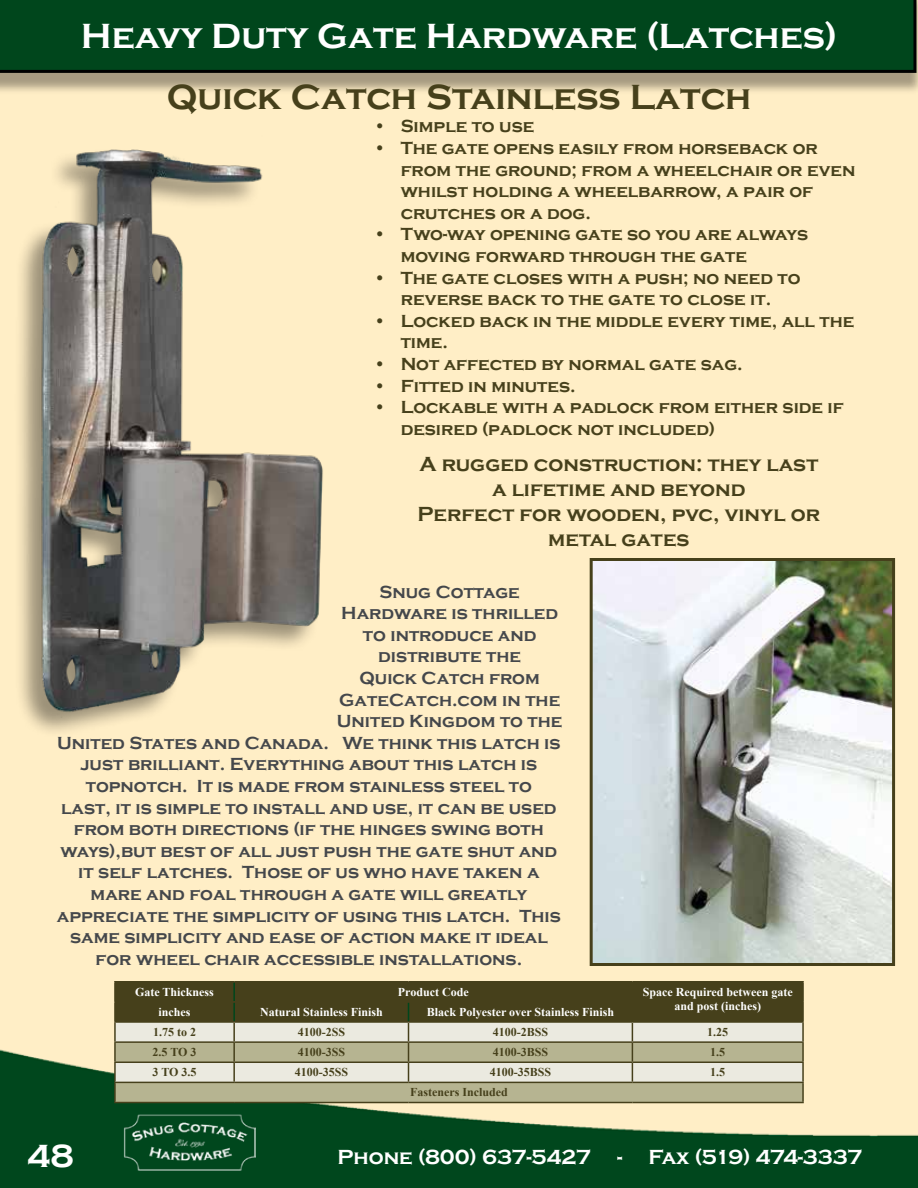
<style>
.page{position:relative;width:918px;height:1188px;background:#fff}
.page>*{position:absolute;margin:0;border:0;box-sizing:border-box;transform-origin:0 0}
.t1{font:700 36px "Copperplate Gothic";color:#fff}
.t2{font:700 36px "Copperplate Gothic";color:#46401b}
.t3{font:700 33px "Copperplate Gothic";color:#fff}
.t4{font:700 21px/25.2px "Copperplate Gothic";color:#46401b;text-align:center}
.t5{font:700 21px "Copperplate Gothic";color:#fff}
.t6{font:700 18px "Copperplate Gothic";color:#44474b}
.t7{font:700 18px/21.6px "Copperplate Gothic";color:#46401b}
.t8{font:700 12px/14.4px "Times New Roman";color:#fff;text-align:center}
.t9{font:700 12px "Times New Roman";color:#46401b}
</style>
<div class="page">
<img style="left:0;top:94px;width:918px;height:1094px">
<div style="left:0;top:0;width:918px;height:94px;background:#000;opacity:.35"></div>
<div style="left:0;top:0;width:916px;height:73px;background:#00461c"></div>
<img style="left:594px;top:562px;width:297px;height:400px">
<div style="left:590px;top:558px;width:305px;height:408px;border:3px solid #46401b"></div>
<div style="left:13px;top:149px;width:310px;height:589px;background:#000;opacity:.4"></div>
<img style="left:19px;top:136px;width:317px;height:583px">
<hr style="left:114px;top:981px;width:120px;height:1px;background:#46401b">
<hr style="left:234px;top:981px;width:175px;height:1px;background:#46401b">
<hr style="left:409px;top:981px;width:223px;height:1px;background:#46401b">
<hr style="left:632px;top:981px;width:172px;height:1px;background:#46401b">
<svg style="left:114px;top:982px;width:690px;height:120px;background:#99967a"></svg>
<hr style="left:114px;top:1102px;width:120px;height:1px;background:#46401b">
<hr style="left:234px;top:1102px;width:175px;height:1px;background:#46401b">
<hr style="left:409px;top:1102px;width:223px;height:1px;background:#46401b">
<hr style="left:632px;top:1102px;width:172px;height:1px;background:#46401b">
<img style="left:124px;top:1114px;width:131px;height:56px">
<h1 class="t1" style="left:81px;top:17px;width:758px">Heavy Duty Gate Hardware (Latches)</h1>
<h1 class="t2" style="left:167px;top:77px;width:586px">Quick Catch Stainless Latch</h1>
<p class="t7" style="left:374px;top:116px;width:162px">• Simple to use</p>
<p class="t7" style="left:401px;top:137px;width:456px;text-indent:-27px">• The gate opens easily from horseback or from the ground; from a wheelchair or even whilst holding a wheelbarrow, a pair of crutches or a dog.</p>
<p class="t7" style="left:401px;top:224px;width:409px;text-indent:-27px">• Two-way opening gate so you are always moving forward through the gate</p>
<p class="t7" style="left:374px;top:267px;width:428px;text-align:center">• The gate closes with a push; no need to reverse back to the gate to close it.</p>
<p class="t7" style="left:401px;top:310px;width:455px;text-indent:-27px">• Locked back in the middle every time, all the time.</p>
<p class="t7" style="left:374px;top:353px;width:371px">• Not affected by normal gate sag.</p>
<p class="t7" style="left:374px;top:375px;width:204px">• Fitted in minutes.</p>
<p class="t7" style="left:401px;top:397px;width:445px;text-indent:-27px">• Lockable with a padlock from either side if desired (padlock not included)</p>
<p class="t4" style="left:418px;top:451px;width:404px">A rugged construction: they last a lifetime and beyond<br>Perfect for wooden, pvc, vinyl or metal gates</p>
<p class="t6" style="left:380px;top:582px;width:142px">Snug Cottage</p>
<p class="t6" style="left:341px;top:603px;width:218px">Hardware is thrilled</p>
<p class="t6" style="left:363px;top:625px;width:175px">to introduce and</p>
<p class="t6" style="left:378px;top:646px;width:144px">distribute the</p>
<p class="t6" style="left:360px;top:668px;width:182px">Quick Catch from</p>
<p class="t6" style="left:339px;top:690px;width:223px">GateCatch.com in the</p>
<p class="t6" style="left:337px;top:711px;width:227px">United Kingdom to the</p>
<p class="t6" style="left:57px;top:733px;width:505px">United States and Canada. We think this latch is</p>
<p class="t6" style="left:81px;top:754px;width:458px">just brilliant. Everything about this latch is</p>
<p class="t6" style="left:86px;top:776px;width:448px">topnotch. It is made from stainless steel to</p>
<p class="t6" style="left:61px;top:798px;width:497px">last, it is simple to install and use, it can be used</p>
<p class="t6" style="left:74px;top:819px;width:472px">from both directions (if the hinges swing both</p>
<p class="t6" style="left:60px;top:841px;width:498px">ways),but best of all just push the gate shut and</p>
<p class="t6" style="left:78px;top:862px;width:463px">it self latches. Those of us who have taken a</p>
<p class="t6" style="left:91px;top:884px;width:438px">mare and foal through a gate will greatly</p>
<p class="t6" style="left:57px;top:906px;width:506px">appreciate the simplicity of using this latch. This</p>
<p class="t6" style="left:70px;top:927px;width:479px">same simplicity and ease of action make it ideal</p>
<p class="t6" style="left:96px;top:949px;width:428px">for wheel chair accessible installations.</p>
<p class="t8" style="left:135px;top:984px;width:80px">Gate Thickness</p>
<p class="t8" style="left:398px;top:984px;width:72px">Product Code</p>
<p class="t8" style="left:643px;top:984px;width:152px">Space Required between gate and post (inches)</p>
<p class="t8" style="left:159px;top:1004px;width:34px">inches</p>
<p class="t8" style="left:260px;top:1004px;width:124px">Natural Stainless Finish</p>
<p class="t8" style="left:427px;top:1004px;width:189px">Black Polyester over Stainless Finish</p>
<p class="t9" style="left:153px;top:1024px;width:44px">1.75 to 2</p>
<p class="t9" style="left:298px;top:1024px;width:49px">4100-2SS</p>
<p class="t9" style="left:493px;top:1024px;width:57px">4100-2BSS</p>
<p class="t9" style="left:707px;top:1024px;width:22px">1.25</p>
<p class="t9" style="left:153px;top:1044px;width:45px">2.5 TO 3</p>
<p class="t9" style="left:298px;top:1044px;width:49px">4100-3SS</p>
<p class="t9" style="left:493px;top:1044px;width:57px">4100-3BSS</p>
<p class="t9" style="left:710px;top:1044px;width:16px">1.5</p>
<p class="t9" style="left:153px;top:1064px;width:45px">3 TO 3.5</p>
<p class="t9" style="left:295px;top:1064px;width:55px">4100-35SS</p>
<p class="t9" style="left:490px;top:1064px;width:63px">4100-35BSS</p>
<p class="t9" style="left:710px;top:1064px;width:16px">1.5</p>
<p class="t9" style="left:410px;top:1084px;width:99px">Fasteners Included</p>
<h2 class="t3" style="left:27px;top:1138px;width:49px">48</h2>
<p class="t5" style="left:337px;top:1145px;width:255px">Phone (800) 637-5427</p>
<p class="t5" style="left:617px;top:1145px;width:247px">- Fax (519) 474-3337</p>
</div>
